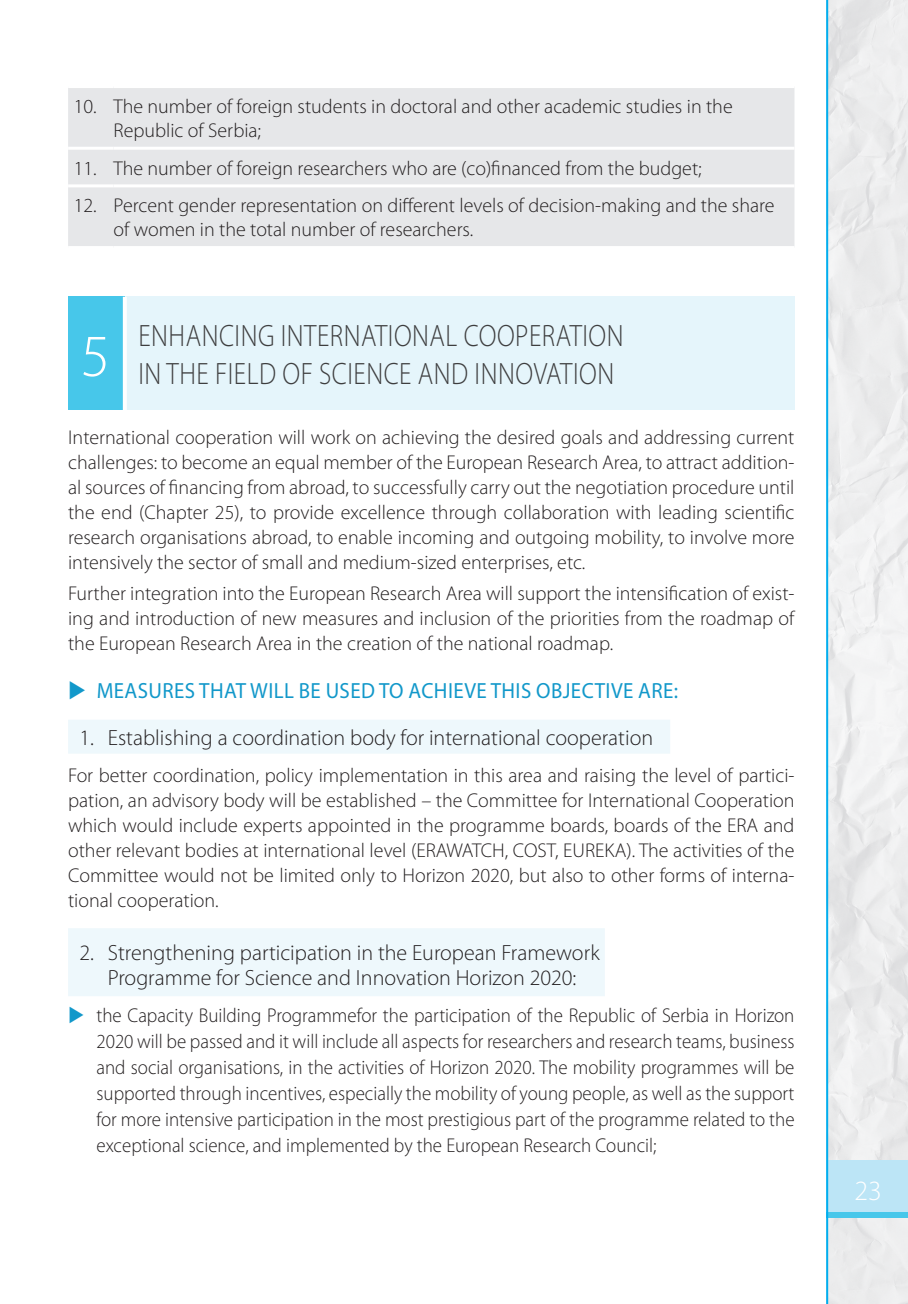
<style>
.page{position:relative;width:908px;height:1304px;background:#fff}
.page>*{position:absolute;margin:0;border:0;box-sizing:border-box;transform-origin:0 0}
.t1{font:300 60px "Myriad Pro";color:#fff}
.t2{font:300 31px "Myriad Pro";color:#3e3e3f;scale:.85 1}
.t3{font:300 28px "Myriad Pro";color:#fff}
.t4{font:300 22px/25px "Myriad Pro";color:#231f20;text-align:center}
.t5{font:22px "Myriad Pro";color:#1298ca;scale:.95 1}
.t6{font:300 20px/25px "Myriad Pro";color:#231f20;text-align:justify}
.t7{font:300 20px/26px "Myriad Pro";color:#231f20;text-align:justify;scale:.95 1}
</style>
<div class="page">
<img style="left:827px;top:0;width:80px;height:1304px">
<div style="left:825px;top:1161px;width:82px;height:57px;background:#bce5f6"></div>
<div style="left:825px;top:1212px;width:82px;height:6px;background:#47c7ea"></div>
<hr style="left:825px;top:0;width:2px;height:1304px;background:#00aeef">
<div style="left:68px;top:720px;width:602px;height:34px;background:#eef8fc"></div>
<div style="left:68px;top:928px;width:536px;height:68px;background:#eef8fc"></div>
<div style="left:68px;top:88px;width:726px;height:158px;background:#e6e7e9"></div>
<hr style="left:68px;top:147px;width:45px;height:3px;background:#fff">
<hr style="left:113px;top:147px;width:681px;height:3px;background:#fff">
<hr style="left:68px;top:184px;width:45px;height:3px;background:#fff">
<hr style="left:113px;top:184px;width:681px;height:3px;background:#fff">
<div style="left:68px;top:297px;width:57px;height:113px;background:#47c7ea"></div>
<div style="left:125px;top:297px;width:669px;height:113px;background:#e5f5fb"></div>
<hr style="left:123px;top:297px;width:4px;height:113px;background:#fff">
<p class="t6" style="left:113px;top:94px;width:620px;line-height:24px;text-indent:-40px">10. The number of foreign students in doctoral and other academic studies in the<br>Republic of Serbia;</p>
<p class="t6" style="left:74px;top:155px;width:629px">11. The number of foreign researchers who are (co)financed from the budget;</p>
<p class="t6" style="left:113px;top:193px;width:662px;line-height:24px;text-indent:-40px">12. Percent gender representation on different levels of decision-making and the share of women in the total number of researchers.</p>
<h1 class="t1" style="left:81px;top:320px;width:31px">5</h1>
<h2 class="t2" style="left:138px;top:317px;width:34px">Enhancing</h2>
<h2 class="t2" style="left:281px;top:317px;width:17px">international</h2>
<h2 class="t2" style="left:463px;top:317px;width:18px">cooperation</h2>
<h2 class="t2" style="left:138px;top:355px;width:105px">inthe field</h2>
<h2 class="t2" style="left:282px;top:355px;width:60px">of science</h2>
<h2 class="t2" style="left:418px;top:355px;width:21px">and</h2>
<h2 class="t2" style="left:474px;top:355px;width:17px">innovation</h2>
<p class="t6" style="left:68px;top:425px;width:727px">International cooperation will work on achieving the desired goals and addressing current challenges: to become an equal member of the European Research Area, to attract addition&shy;al sources of financing from abroad, to successfully carry out the negotiation procedure until the end (Chapter 25), to provide excellence through collaboration with leading scientific research organisations abroad, to enable incoming and outgoing mobility, to involve more intensively the sector of small and medium-sized enterprises, etc.</p>
<p class="t6" style="left:68px;top:580px;width:727px">Further integration into the European Research Area will support the intensification of exist&shy;ing and introduction of new measures and inclusion of the priorities from the roadmap of the European Research Area in the creation of the national roadmap.</p>
<p class="t5" style="left:97px;top:677px;width:31px">MEASURES</p>
<p class="t5" style="left:199px;top:677px;width:14px">THAT</p>
<p class="t5" style="left:250px;top:677px;width:93px">WILL BEUSED</p>
<p class="t5" style="left:379px;top:677px;width:44px">TO ACHIEVE</p>
<p class="t5" style="left:490px;top:677px;width:12px">THIS</p>
<p class="t5" style="left:536px;top:677px;width:13px">OBJECTIVE</p>
<p class="t5" style="left:638px;top:677px;width:43px">ARE :</p>
<p class="t4" style="left:79px;top:725px;width:575px">1. Establishing a coordination body for international cooperation</p>
<p class="t6" style="left:68px;top:762px;width:727px">For better coordination, policy implementation in this area and raising the level of partici&shy;pation, an advisory body will be established – the Committee for International Cooperation which would include experts appointed in the programme boards, boards of the ERA and other relevant bodies at international level (ERAWATCH, COST, EUREKA). The activities of the Committee would not be limited only to Horizon 2020, but also to other forms of interna&shy;tional cooperation.</p>
<p class="t4" style="left:79px;top:940px;width:521px">2. Strengthening participation in the European Framework<br>Programme for Science and Innovation Horizon 2020:</p>
<p class="t7" style="left:96px;top:1002px;width:736px">the Capacity Building Programmefor the participation of the Republic of Serbia in Horizon 2020 will be passed and it will include all aspects for researchers and research teams, business and social organisations, in the activities of Horizon 2020. The mobility programmes will be supported through incentives, especially the mobility of young people, as well as the support for more intensive participation in the most prestigious part of the programme related to the exceptional science, and implemented by the European Research Council;</p>
<h3 class="t3" style="left:854px;top:1173px;width:29px">23</h3>
</div>
